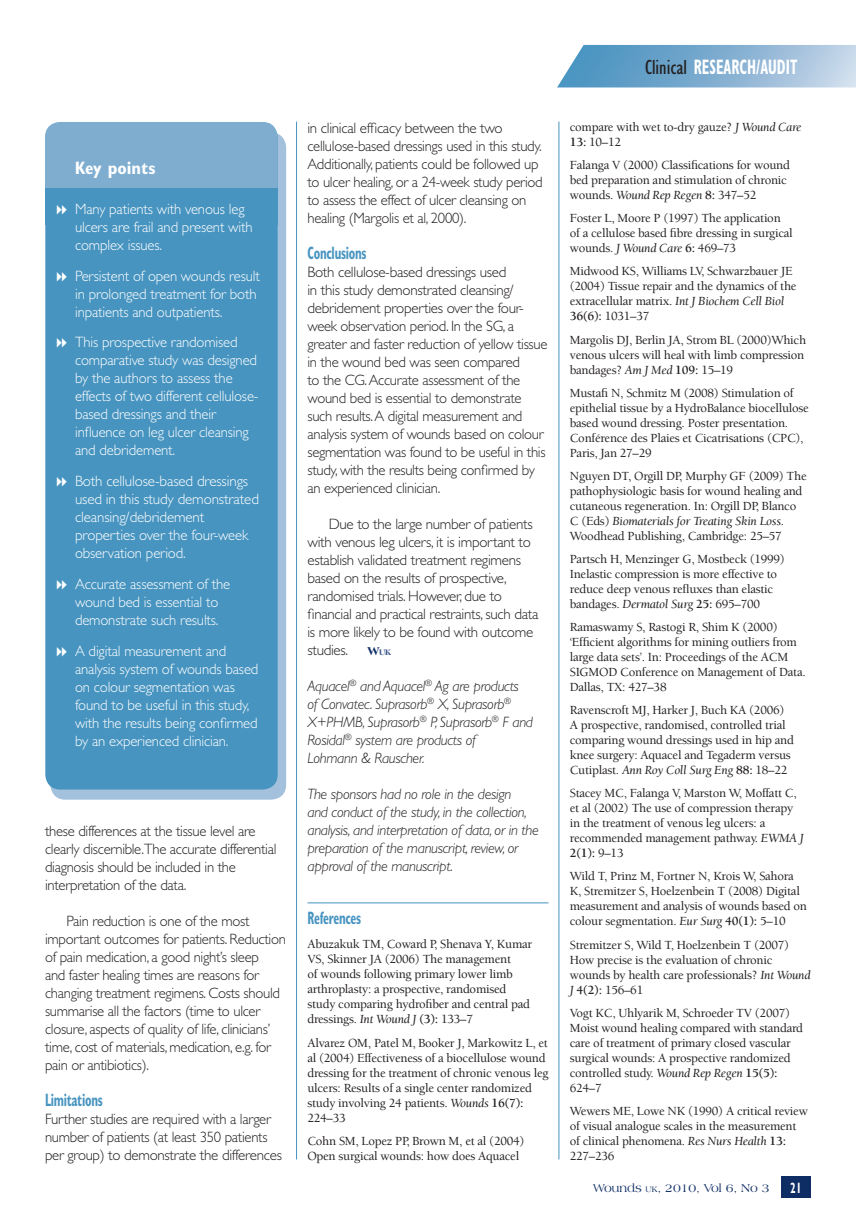
<style>
.page{position:relative;width:856px;height:1226px;background:#fff}
.page>*{position:absolute;margin:0;border:0;box-sizing:border-box;transform-origin:0 0}
.t1{font:700 condensed 21px "Gill Sans";color:#fff;scale:.7 1}
.A_Header{font:700 condensed 18px "Gill Sans";letter-spacing:-.02em;color:#4794c0;scale:.7 1}
.Ref_head{font:700 condensed 18px "Gill Sans";letter-spacing:-.02em;color:#4794c0;scale:.7 1}
.t2{font:700 condensed 18px "Gill Sans";color:#fff}
.First_para{font:300 15px/18px "Gill Sans";letter-spacing:-.02em;color:#231f20}
.Bodytext{font:300 15px/18px "Gill Sans";letter-spacing:-.02em;color:#231f20}
.Key_point_sentence{font:300 15px/18px "Gill Sans";letter-spacing:-.01em;color:#fff}
.First_para-2{font:italic 300 15px/18px "Gill Sans";letter-spacing:-.02em;color:#231f20}
.t3{font:700 condensed 15px "Gill Sans";color:#fff;scale:.7 1}
.reference_body{font:500 12.75px/15px "Berkeley";letter-spacing:-.02em;color:#231f20}
.t4{font:12px "Americana BT";color:#0f2d65}
.t5{font:800 8.4px "Americana BT";color:#39588b}
.s1{font-weight:400;font-style:italic}
.s2{font-weight:700}
.s3{font-size:12px;color:#0f2d65}
.s4{font-weight:400;color:#231f20}
.s5{font-size:8.4px}
</style>
<div class="page">
<svg style="left:557px;top:45px;width:298px;height:42px;background:#87b3d3"></svg>
<div style="left:781px;top:1176px;width:29px;height:21px;background:#0f2d65"></div>
<hr style="left:558px;top:122px;width:1px;height:1037px;background:#4794c0">
<hr style="left:296px;top:122px;width:1px;height:1037px;background:#4794c0">
<div style="left:50px;top:133px;width:236px;height:666px;background:#a3c1dc;border-radius:15px"></div>
<div style="left:45px;top:123px;width:232px;height:666px;background:#4794c0;border-radius:15px"></div>
<div style="left:45px;top:122px;width:232px;height:79px;background:#7fadd0;border-radius:15px"></div>
<div style="left:45px;top:188px;width:232px;height:36px;background:#4794c0"></div>
<hr style="left:307px;top:902px;width:241px;height:1px;background:#4794c0">
<p class="t2" style="left:75px;top:158px;width:82px">Key points</p>
<p class="Key_point_sentence" style="left:75px;top:200px;width:179px">Many patients with venous leg ulcers are frail and present with complex issues.</p>
<p class="Key_point_sentence" style="left:75px;top:267px;width:186px">Persistent of open wounds result in prolonged treatment for both inpatients and outpatients.</p>
<p class="Key_point_sentence" style="left:75px;top:333px;width:185px">This prospective randomised comparative study was designed by the authors to assess the effects of two different cellulose&shy;based dressings and their influence on leg ulcer cleansing and debridement.</p>
<p class="Key_point_sentence" style="left:75px;top:472px;width:185px">Both cellulose-based dressings used in this study demonstrated cleansing/debridement properties over the four-week observation period.</p>
<p class="Key_point_sentence" style="left:75px;top:575px;width:157px">Accurate assessment of the wound bed is essential to demonstrate such results.</p>
<p class="Key_point_sentence" style="left:75px;top:642px;width:185px">A digital measurement and analysis system of wounds based on colour segmentation was found to be useful in this study, with the results being confirmed by an experienced clinician.</p>
<p class="Bodytext" style="left:45px;top:821px;width:233px">these differences at the tissue level are clearly discernible.The accurate differential diagnosis should be included in the interpretation of the data.</p>
<p class="Bodytext" style="left:45px;top:911px;width:242px;text-indent:21px">Pain reduction is one of the most important outcomes for patients. Reduction of pain medication, a good night’s sleep<br>and faster healing times are reasons for changing treatment regimens. Costs should summarise all the factors (time to ulcer closure, aspects of quality of life, clinicians’ time, cost of materials, medication, e.g. for pain or antibiotics).</p>
<p class="A_Header" style="left:45px;top:1089px;width:84px">Limitations</p>
<p class="First_para" style="left:45px;top:1109px;width:238px">Further studies are required with a larger number of patients (at least 350 patients per group) to demonstrate the differences</p>
<p class="First_para" style="left:307px;top:119px;width:237px">in clinical efficacy between the two cellulose-based dressings used in this study.<br>Additionally, patients could be followed up to ulcer healing, or a 24-week study period to assess the effect of ulcer cleansing on healing (Margolis et al, 2000).</p>
<p class="A_Header" style="left:307px;top:242px;width:86px">Conclusions</p>
<p class="First_para" style="left:307px;top:263px;width:241px">Both cellulose-based dressings used<br>in this study demonstrated cleansing/ debridement properties over the four&shy;week observation period. In the SG, a greater and faster reduction of yellow tissue in the wound bed was seen compared<br>to the CG. Accurate assessment of the wound bed is essential to demonstrate such results. A digital measurement and analysis system of wounds based on colour segmentation was found to be useful in this study, with the results being confirmed by an experienced clinician.</p>
<p class="Bodytext" style="left:307px;top:515px;width:232px;text-indent:21px">Due to the large number of patients with venous leg ulcers, it is important to establish validated treatment regimens based on the results of prospective, randomised trials. However, due to financial and practical restraints, such data is more likely to be found with outcome studies.</p>
<p class="First_para-2" style="left:307px;top:677px;width:227px">Aquacel<sup>®</sup> and Aquacel<sup>®</sup> Ag are products<br>of Convatec. Suprasorb<sup>®</sup> X, Suprasorb<sup>® </sup>X+PHMB, Suprasorb<sup>®</sup> P, Suprasorb<sup>®</sup> F and Rosidal<sup>®</sup> system are products of<br>Lohmann &amp; Rauscher.</p>
<p class="First_para-2" style="left:307px;top:785px;width:233px">The sponsors had no role in the design<br>and conduct of the study, in the collection, analysis, and interpretation of data, or in the preparation of the manuscript, review, or approval of the manuscript.</p>
<p class="Ref_head" style="left:307px;top:907px;width:78px">References</p>
<p class="reference_body" style="left:307px;top:936px;width:226px">Abuzakuk TM, Coward P, Shenava Y, Kumar VS, Skinner JA (2006) The management<br>of wounds following primary lower limb arthroplasty: a prospective, randomised study comparing hydrofiber and central pad dressings. <span class="s1">Int Wound J</span> <span class="s2">(3):</span> 133–7</p>
<p class="reference_body" style="left:307px;top:1035px;width:242px">Alvarez OM, Patel M, Booker J, Markowitz L, et al (2004) Effectiveness of a biocellulose wound dressing for the treatment of chronic venous leg ulcers: Results of a single center randomized study involving 24 patients. <span class="s1">Wounds</span> <span class="s2">16(7):<br></span>224–33</p>
<p class="reference_body" style="left:307px;top:1133px;width:218px">Cohn SM, Lopez PP, Brown M, et al (2004)<br>Open surgical wounds: how does Aquacel</p>
<p class="t5" style="left:367px;top:647px;width:25px"><span class="s3">W</span>uk</p>
<p class="t1" style="left:645px;top:54px;width:219px"><span class="s4">Clinical</span> RESEARCH/AUDIT</p>
<p class="reference_body" style="left:569px;top:120px;width:233px">compare with wet to-dry gauze? <span class="s1">J Wound Care<br></span><span class="s2">13:</span> 10–12</p>
<p class="reference_body" style="left:569px;top:158px;width:222px">Falanga V (2000) Classifications for wound bed preparation and stimulation of chronic wounds. <span class="s1">Wound Rep Regen</span> <span class="s2">8:</span> 347–52</p>
<p class="reference_body" style="left:569px;top:211px;width:224px">Foster L, Moore P (1997) The application of a cellulose based fibre dressing in surgical wounds. <span class="s1">J Wound Care</span> <span class="s2">6:</span> 469–73</p>
<p class="reference_body" style="left:569px;top:264px;width:228px">Midwood KS, Williams LV, Schwarzbauer JE (2004) Tissue repair and the dynamics of the extracellular matrix. <span class="s1">Int J Biochem Cell Biol </span><span class="s2">36(6):</span> 1031–37</p>
<p class="reference_body" style="left:569px;top:332px;width:238px">Margolis DJ, Berlin JA, Strom BL (2000)Which venous ulcers will heal with limb compression bandages? <span class="s1">Am J Med</span> <span class="s2">109:</span> 15–19</p>
<p class="reference_body" style="left:569px;top:385px;width:240px">Mustafi N, Schmitz M (2008) Stimulation of epithelial tissue by a HydroBalance biocellulose based wound dressing. Poster presentation.<br>Conférence des Plaies et Cicatrisations (CPC), Paris, Jan 27–29</p>
<p class="reference_body" style="left:569px;top:468px;width:238px">Nguyen DT, Orgill DP, Murphy GF (2009) The pathophysiologic basis for wound healing and cutaneous regeneration. In: Orgill DP, Blanco C (Eds) <span class="s1">Biomaterials for Treating Skin Loss</span>.<br>Woodhead Publishing, Cambridge: 25–57</p>
<p class="reference_body" style="left:569px;top:551px;width:216px">Partsch H, Menzinger G, Mostbeck (1999)<br>Inelastic compression is more effective to reduce deep venous refluxes than elastic bandages. <span class="s1">Dermatol Surg</span> <span class="s2">25:</span> 695–700</p>
<p class="reference_body" style="left:569px;top:619px;width:237px">Ramaswamy S, Rastogi R, Shim K (2000) ‘Efficient algorithms for mining outliers from large data sets’. In: Proceedings of the ACM SIGMOD Conference on Management of Data.<br>Dallas, TX: 427–38</p>
<p class="reference_body" style="left:569px;top:703px;width:226px">Ravenscroft MJ, Harker J, Buch KA (2006)<br>A prospective, randomised, controlled trial comparing wound dressings used in hip and knee surgery: Aquacel and Tegaderm versus Cutiplast. <span class="s1">Ann Roy Coll Surg Eng</span> <span class="s2">88:</span> 18–22</p>
<p class="reference_body" style="left:569px;top:786px;width:235px">Stacey MC, Falanga V, Marston W, Moffatt C, et al (2002) The use of compression therapy in the treatment of venous leg ulcers: a recommended management pathway. <span class="s1">EWMA J </span><span class="s2">2(1):</span> 9–13</p>
<p class="reference_body" style="left:569px;top:869px;width:238px">Wild T, Prinz M, Fortner N, Krois W, Sahora K, Stremitzer S, Hoelzenbein T (2008) Digital measurement and analysis of wounds based on colour segmentation. <span class="s1">Eur Surg</span> <span class="s2">40(1):</span> 5–10</p>
<p class="reference_body" style="left:569px;top:937px;width:242px">Stremitzer S, Wild T, Hoelzenbein T (2007)<br>How precise is the evaluation of chronic wounds by health care professionals? <span class="s1">Int Wound J</span> <span class="s2">4(2):</span> 156–61</p>
<p class="reference_body" style="left:569px;top:1005px;width:235px">Vogt KC, Uhlyarik M, Schroeder TV (2007)<br>Moist wound healing compared with standard care of treatment of primary closed vascular surgical wounds: A prospective randomized controlled study. <span class="s1">Wound Rep Regen</span> <span class="s2">15(5):<br></span>624–7</p>
<p class="reference_body" style="left:569px;top:1103px;width:239px">Wewers ME, Lowe NK (1990) A critical review of visual analogue scales in the measurement of clinical phenomena. <span class="s1">Res Nurs Health</span> <span class="s2">13:<br></span>227–236</p>
<p class="t4" style="left:593px;top:1180px;width:178px">Wounds <span class="s5">uk</span>, 2010, Vol 6, No 3</p>
<p class="t3" style="left:790px;top:1178px;width:17px">21</p>
</div>
